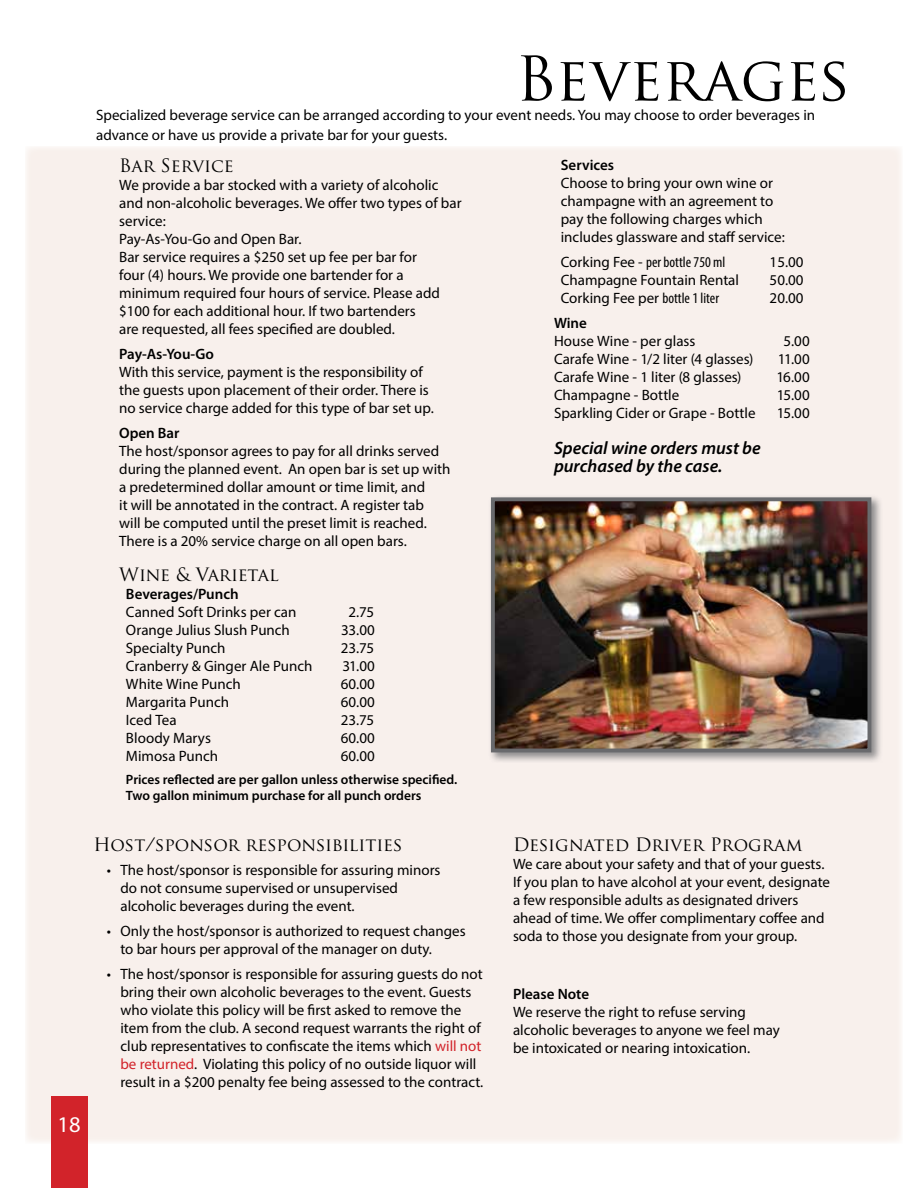
<style>
.page{position:relative;width:918px;height:1188px;background:#fff}
.page>*{position:absolute;margin:0;border:0;box-sizing:border-box;transform-origin:0 0}
.t1{font:60px "Trajan Pro";color:#000}
.t2{font:22.5px "Myriad Pro";color:#fff}
.t3{font:18px "Trajan Pro";color:#000}
.t4{font:italic 600 18px/18px "Myriad Pro";color:#000}
.t5{font:15px/18px "Myriad Pro";color:#000}
.t6{font:15px/18px "Myriad Variable Concept";color:#000}
.t7{font:600 15px "Myriad Pro";color:#000}
.t8{font:condensed 15px "Myriad Pro";color:#000}
.t9{font:600 13.5px/16.2px "Myriad Pro";color:#000}
.s1{font-family:"Myriad Variable Concept"}
.s2{font-stretch:normal}
.s3{font-stretch:condensed}
.s4{color:#d2232a}
</style>
<div class="page">
<div style="left:25px;top:146px;width:878px;height:997px;background:#f7eee9"></div>
<div style="left:488px;top:495px;width:395px;height:268px;background:#696a6d;opacity:.75"></div>
<img style="left:496px;top:502px;width:370px;height:245px">
<div style="left:491px;top:497px;width:380px;height:255px;border:4px solid #696a6d"></div>
<div style="left:51px;top:1096px;width:37px;height:92px;background:#d2232a"></div>
<h2 class="t2" style="left:58px;top:1111px;width:25px">18</h2>
<h1 class="t1" style="left:515px;top:41px;width:337px">Beverages</h1>
<p class="t5" style="left:96px;top:105px;width:721px;line-height:19.5px">Specialized beverage service can be arranged according to your event needs. You may choose to order beverages in advance or have us provide a private bar for your guests.</p>
<p class="t3" style="left:119px;top:154px;width:116px">Bar Service</p>
<p class="t5" style="left:119px;top:176px;width:344px">We provide a bar stocked with a variety of alcoholic and non-alcoholic beverages. We offer two types of bar service:<br>Pay-As-You-Go and Open Bar.<br>Bar service requires a $250 set up fee per bar for<br>four (4) hours. We provide one bartender for a minimum required four hours of service. Please add $100 for each additional hour. If two bartenders<br>are requested, all fees <span class="s1">specified</span> are doubled.</p>
<p class="t7" style="left:119px;top:346px;width:96px">Pay-As-You-Go</p>
<p class="t5" style="left:119px;top:363px;width:316px">With this service, payment is the responsibility of the guests upon placement of their order. There is no service charge added for this type of bar set up.</p>
<p class="t7" style="left:119px;top:424px;width:62px">Open Bar</p>
<p class="t5" style="left:119px;top:441px;width:333px">The host/sponsor agrees to pay for all drinks served during the planned event. An open bar is set up with a predetermined dollar amount or time limit, and<br>it will be annotated in the contract. A register tab<br>will be computed until the preset limit is reached.<br>There is a 20% service charge on all open bars.</p>
<p class="t3" style="left:119px;top:563px;width:161px">Wine &amp; Varietal</p>
<p class="t7" style="left:126px;top:585px;width:114px">Beverages/Punch</p>
<p class="t5" style="left:126px;top:602px;width:172px">Canned Soft Drinks per can</p>
<p class="t5" style="left:348px;top:602px;width:27px">2.75</p>
<p class="t5" style="left:126px;top:620px;width:165px">Orange Julius Slush Punch</p>
<p class="t5" style="left:341px;top:620px;width:35px">33.00</p>
<p class="t5" style="left:126px;top:638px;width:101px">Specialty Punch</p>
<p class="t5" style="left:341px;top:638px;width:35px">23.75</p>
<p class="t5" style="left:126px;top:656px;width:188px">Cranberry &amp; Ginger Ale Punch</p>
<p class="t5" style="left:342px;top:656px;width:34px">31.00</p>
<p class="t5" style="left:126px;top:674px;width:116px">White Wine Punch</p>
<p class="t5" style="left:341px;top:674px;width:36px">60.00</p>
<p class="t5" style="left:126px;top:692px;width:105px">Margarita Punch</p>
<p class="t5" style="left:341px;top:692px;width:36px">60.00</p>
<p class="t5" style="left:126px;top:710px;width:52px">Iced Tea</p>
<p class="t5" style="left:341px;top:710px;width:35px">23.75</p>
<p class="t5" style="left:126px;top:728px;width:86px">Bloody Marys</p>
<p class="t5" style="left:341px;top:728px;width:36px">60.00</p>
<p class="t5" style="left:126px;top:746px;width:94px">Mimosa Punch</p>
<p class="t5" style="left:341px;top:746px;width:36px">60.00</p>
<p class="t9" style="left:126px;top:771px;width:333px">Prices reflected are per gallon unless otherwise specified.<br>Two gallon minimum purchase for all punch orders</p>
<p class="t7" style="left:561px;top:157px;width:55px">Services</p>
<p class="t5" style="left:561px;top:174px;width:226px">Choose to bring your own wine or champagne with an agreement to pay the following charges which includes glassware and <span class="s1">staff</span> service:</p>
<p class="t8" style="left:561px;top:253px;width:166px"><span class="s2">Corking Fee -</span> per bottle 750 ml</p>
<p class="t5" style="left:770px;top:253px;width:35px">15.00</p>
<p class="t5" style="left:561px;top:271px;width:180px">Champagne Fountain Rental</p>
<p class="t5" style="left:770px;top:271px;width:35px">50.00</p>
<p class="t5" style="left:561px;top:289px;width:160px">Corking Fee per <span class="s3">bottle 1 liter</span></p>
<p class="t5" style="left:770px;top:289px;width:35px">20.00</p>
<p class="t7" style="left:554px;top:315px;width:34px">Wine</p>
<p class="t5" style="left:554px;top:332px;width:143px">House Wine - per glass</p>
<p class="t5" style="left:784px;top:332px;width:28px">5.00</p>
<p class="t5" style="left:554px;top:350px;width:201px">Carafe Wine - 1/2 liter (4 glasses)</p>
<p class="t5" style="left:778px;top:350px;width:33px">11.00</p>
<p class="t5" style="left:554px;top:368px;width:189px">Carafe Wine - 1 liter (8 glasses)</p>
<p class="t5" style="left:776px;top:368px;width:35px">16.00</p>
<p class="t5" style="left:554px;top:386px;width:127px">Champagne - Bottle</p>
<p class="t5" style="left:777px;top:386px;width:34px">15.00</p>
<p class="t5" style="left:554px;top:404px;width:203px">Sparkling Cider or Grape - Bottle</p>
<p class="t5" style="left:777px;top:404px;width:34px">15.00</p>
<p class="t4" style="left:554px;top:439px;width:208px">Special wine orders must be purchased by the case.</p>
<p class="t3" style="left:93px;top:833px;width:311px">Host/sponsor responsibilities</p>
<p class="t6" style="left:120px;top:861px;width:322px;text-indent:-14px">• The host/sponsor is responsible for assuring minors do not consume supervised or unsupervised alcoholic beverages during the event.</p>
<p class="t6" style="left:120px;top:922px;width:347px;text-indent:-14px">• Only the host/sponsor is authorized to request changes to bar hours per approval of the manager on duty.</p>
<p class="t6" style="left:120px;top:965px;width:364px;text-indent:-14px">• The host/sponsor is responsible for assuring guests do not bring their own alcoholic beverages to the event. Guests who violate this policy will be first asked to remove the item from the club. A second request warrants the right of club representatives to confiscate the items which <span class="s4">will not be returned</span>. Violating this policy of no outside liquor will result in a $200 penalty fee being assessed to the contract.</p>
<p class="t3" style="left:513px;top:833px;width:291px">Designated Driver Program</p>
<p class="t6" style="left:513px;top:854px;width:319px">We care about your safety and that of your guests.<br>If you plan to have alcohol at your event, designate a few responsible adults as designated drivers ahead of time. We offer complimentary coffee and soda to those you designate from your group.</p>
<p class="t7" style="left:513px;top:986px;width:78px">Please Note</p>
<p class="t5" style="left:513px;top:1003px;width:268px">We reserve the right to refuse serving alcoholic beverages to anyone we feel may be intoxicated or nearing intoxication.</p>
</div>
